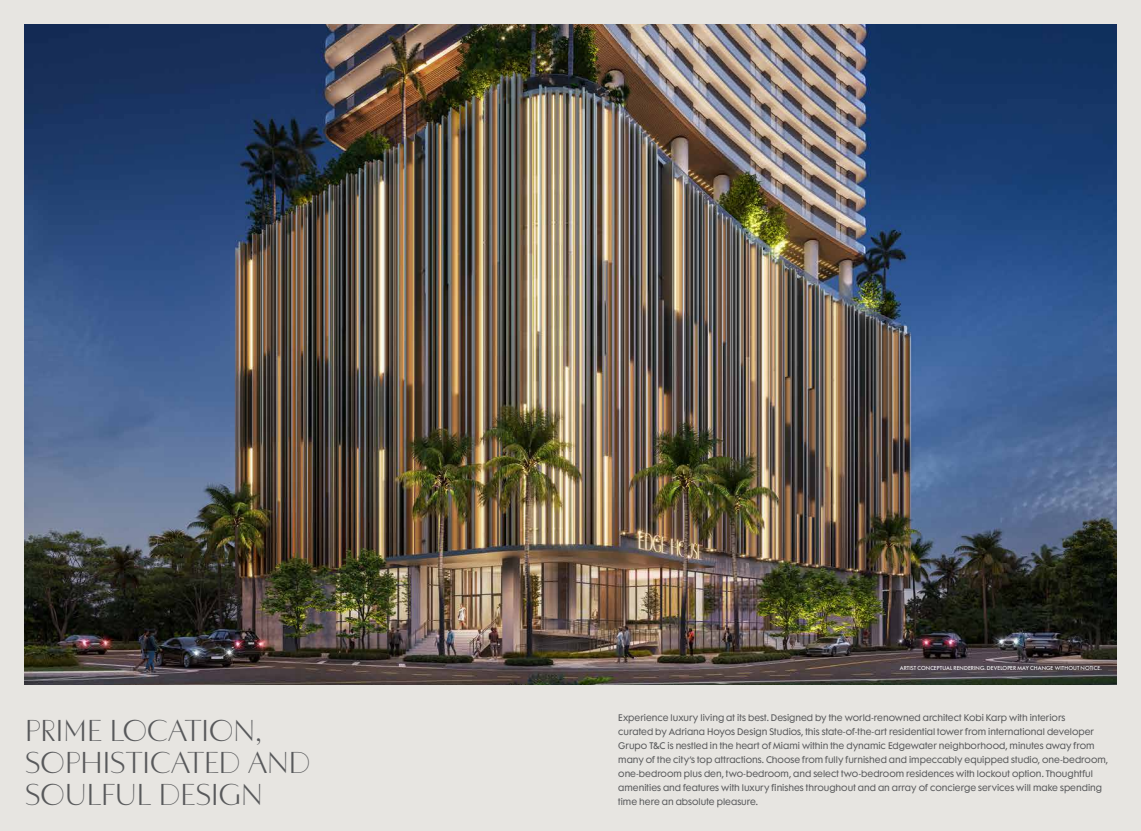
<style>
.page{position:relative;width:1141px;height:831px;background:#e7e5e1}
.page>*{position:absolute;margin:0;border:0;box-sizing:border-box;transform-origin:0 0}
.t1{font:30.45px/31.9px "F37 Bergman";letter-spacing:-.015em;color:#58595b}
.t2{font:8.75px/14px "Futura Maxi Std";color:#58595b}
.t3{font:5.25px "Futura Maxi Std";letter-spacing:.015em;color:#fff}
</style>
<div class="page">
<img style="left:25px;top:25px;width:1091px;height:660px">
<h1 class="t1" style="left:25px;top:714px;width:287px">PRIME LOCATION,<br>SOPHISTICATED AND<br>SOULFUL DESIGN</h1>
<p class="t3" style="left:900px;top:665px;width:203px">ARTIST CONCEPTUAL RENDERING. DEVELOPER MAY CHANGE WITHOUT NOTICE.</p>
<p class="t2" style="left:618px;top:711px;width:491px">Experience luxury living at its best. Designed by the world-renowned architect Kobi Karp with interiors<br>curated by Adriana Hoyos Design Studios, this state-of-the-art residential tower from international developer Grupo T&amp;C is nestled in the heart of Miami within the dynamic Edgewater neighborhood, minutes away from many of the city’s top attractions. Choose from fully furnished and impeccably equipped studio, one-bedroom, one-bedroom plus den, two-bedroom, and select two-bedroom residences with lockout option. Thoughtful amenities and features with luxury finishes throughout and an array of concierge services will make spending time here an absolute pleasure.</p>
</div>
